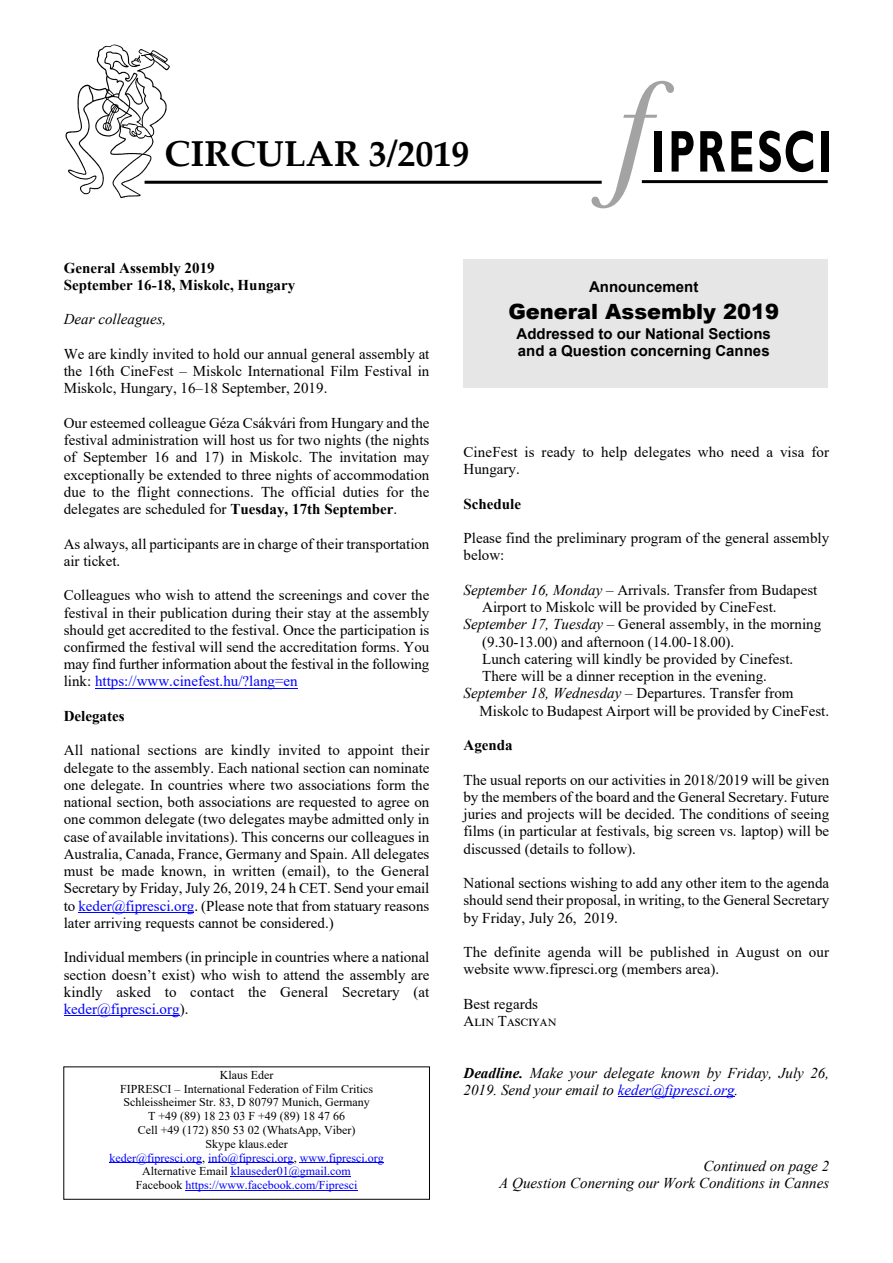
<style>
.page{position:relative;width:893px;height:1263px;background:#fff}
.page>*{position:absolute;margin:0;border:0;box-sizing:border-box;transform-origin:0 0}
.t1{font:700 36px "Palatino Linotype";color:#000}
.t2{font:900 21px "Arial";color:#000}
.t3{font:15px/17.2px "Times New Roman";color:#000;text-align:justify}
.t4{font:italic 15px/17.2px "Times New Roman";color:#000}
.t5{font:700 15px/17.2px "Times New Roman";color:#000}
.t6{font:700 15px/17.2px "Arial";color:#000}
.t7{font:12px/13.8px "Times New Roman";color:#000;text-align:center}
.s1{font-weight:700}
.s2{color:#00f}
.s3{font-style:italic}
</style>
<div class="page">
<div style="left:464px;top:259px;width:364px;height:129px;background:#e6e6e6"></div>
<svg style="left:591px;top:81px;width:103px;height:127px"></svg>
<svg style="left:700px;top:131px;width:25px;height:41px"></svg>
<svg style="left:731px;top:131px;width:21px;height:41px"></svg>
<svg style="left:759px;top:131px;width:54px;height:41px"></svg>
<div style="left:821px;top:131px;width:7px;height:41px;background:#000"></div>
<hr style="left:642px;top:180px;width:186px;height:3px;background:#000">
<img style="left:65px;top:44px;width:106px;height:154px">
<div style="left:145px;top:181px;width:457px;height:3px;background:#fff;border:2px solid #000"></div>
<hr style="left:95px;top:688px;width:203px;height:1px;background:#00f">
<hr style="left:78px;top:912px;width:116px;height:1px;background:#00f">
<hr style="left:64px;top:1015px;width:116px;height:1px;background:#00f">
<hr style="left:618px;top:1096px;width:116px;height:1px;background:#00f">
<div style="left:63px;top:1066px;width:367px;height:134px;border:1px solid #000"></div>
<hr style="left:110px;top:1162px;width:92px;height:1px;background:#00f">
<hr style="left:208px;top:1162px;width:86px;height:1px;background:#00f">
<hr style="left:300px;top:1162px;width:84px;height:1px;background:#00f">
<hr style="left:231px;top:1176px;width:120px;height:1px;background:#00f">
<hr style="left:185px;top:1190px;width:172px;height:1px;background:#00f">
<h1 class="t1" style="left:164px;top:140px;width:307px">CIRCULAR 3/2019</h1>
<p class="t5" style="left:64px;top:261px;width:233px">General Assembly 2019<br>September 16-18, Miskolc, Hungary</p>
<p class="t4" style="left:64px;top:312px;width:104px">Dear colleagues,</p>
<p class="t3" style="left:64px;top:347px;width:367px">We are kindly invited to hold our annual general assembly at the 16th CineFest – Miskolc International Film Festival in Miskolc, Hungary, 16–18 September, 2019.</p>
<p class="t3" style="left:64px;top:416px;width:367px">Our esteemed colleague Géza Csákvári from Hungary and the festival administration will host us for two nights (the nights of September 16 and 17) in Miskolc. The invitation may exceptionally be extended to three nights of accommodation due to the flight connections. The official duties for the delegates are scheduled for <span class="s1">Tuesday, 17th September</span>.</p>
<p class="t3" style="left:64px;top:536px;width:367px">As always, all participants are in charge of their transportation air ticket.</p>
<p class="t3" style="left:64px;top:588px;width:367px">Colleagues who wish to attend the screenings and cover the festival in their publication during their stay at the assembly should get accredited to the festival. Once the participation is confirmed the festival will send the accreditation forms. You may find further information about the festival in the following link: <span class="s2">https://www.cinefest.hu/?lang=en</span></p>
<p class="t5" style="left:64px;top:709px;width:62px">Delegates</p>
<p class="t3" style="left:64px;top:743px;width:367px">All national sections are kindly invited to appoint their delegate to the assembly. Each national section can nominate one delegate. In countries where two associations form the national section, both associations are requested to agree on one common delegate (two delegates maybe admitted only in case of available invitations). This concerns our colleagues in Australia, Canada, France, Germany and Spain. All delegates must be made known, in written (email), to the General Secretary by Friday, July 26, 2019, 24 h CET. Send your email to <span class="s2">keder@fipresci.org</span>. (Please note that from statuary reasons later arriving requests cannot be considered.)</p>
<p class="t3" style="left:64px;top:950px;width:367px">Individual members (in principle in countries where a national section doesn’t exist) who wish to attend the assembly are kindly asked to contact the General Secretary (at <span class="s2">keder@fipresci.org</span>).</p>
<p class="t7" style="left:110px;top:1069px;width:276px">Klaus Eder<br>FIPRESCI – International Federation of Film Critics Schleissheimer Str. 83, D 80797 Munich, Germany<br>T +49 (89) 18 23 03 F +49 (89) 18 47 66<br>Cell +49 (172) 850 53 02 (WhatsApp, Viber)<br>Skype klaus.eder<br><span class="s2">keder@fipresci.org</span>, <span class="s2">info@fipresci.org</span>, <span class="s2">www.fipresci.org </span>Alternative Email <span class="s2">klauseder01@gmail.com<br></span>Facebook <span class="s2">https://www.facebook.com/Fipresci</span></p>
<p class="t6" style="left:589px;top:280px;width:111px">Announcement</p>
<h2 class="t2" style="left:508px;top:304px;width:272px">General Assembly 2019</h2>
<p class="t6" style="left:517px;top:327px;width:256px">Addressed to our National Sections and a Question concerning Cannes</p>
<p class="t3" style="left:463px;top:445px;width:367px">CineFest is ready to help delegates who need a visa for<br>Hungary.</p>
<p class="t5" style="left:463px;top:497px;width:59px">Schedule</p>
<p class="t3" style="left:463px;top:531px;width:367px">Please find the preliminary program of the general assembly below:</p>
<p class="t3" style="left:463px;top:583px;width:355px"><span class="s3">September 16, Monday</span> – Arrivals. Transfer from Budapest</p>
<p class="t3" style="left:482px;top:600px;width:296px">Airport to Miskolc will be provided by CineFest.</p>
<p class="t3" style="left:463px;top:617px;width:359px"><span class="s3">September 17, Tuesday</span> – General assembly, in the morning</p>
<p class="t3" style="left:482px;top:634px;width:254px">(9.30-13.00) and afternoon (14.00-18.00).</p>
<p class="t3" style="left:482px;top:652px;width:313px">Lunch catering will kindly be provided by Cinefest.</p>
<p class="t3" style="left:482px;top:669px;width:286px">There will be a dinner reception in the evening.</p>
<p class="t3" style="left:463px;top:686px;width:332px"><span class="s3">September 18, Wednesday</span> – Departures. Transfer from</p>
<p class="t3" style="left:480px;top:703px;width:351px">Miskolc to Budapest Airport will be provided by CineFest.</p>
<p class="t5" style="left:463px;top:738px;width:51px">Agenda</p>
<p class="t3" style="left:463px;top:772px;width:367px">The usual reports on our activities in 2018/2019 will be given by the members of the board and the General Secretary. Future juries and projects will be decided. The conditions of seeing films (in particular at festivals, big screen vs. laptop) will be discussed (details to follow).</p>
<p class="t3" style="left:463px;top:876px;width:367px">National sections wishing to add any other item to the agenda should send their proposal, in writing, to the General Secretary by Friday, July 26, 2019.</p>
<p class="t3" style="left:463px;top:945px;width:367px">The definite agenda will be published in August on our website www.fipresci.org (members area).</p>
<p class="t3" style="left:463px;top:996px;width:94px">Best regards<br>Alin Tasciyan</p>
<p class="t4" style="left:463px;top:1065px;width:367px"><span class="s1">Deadline.</span> Make your delegate known by Friday, July 26,<br>2019. Send your email to <span class="s2">keder@fipresci.org</span>.</p>
<p class="t4" style="left:499px;top:1159px;width:331px;text-align:right">Continued on page 2<br>A Question Conerning our Work Conditions in Cannes</p>
</div>
